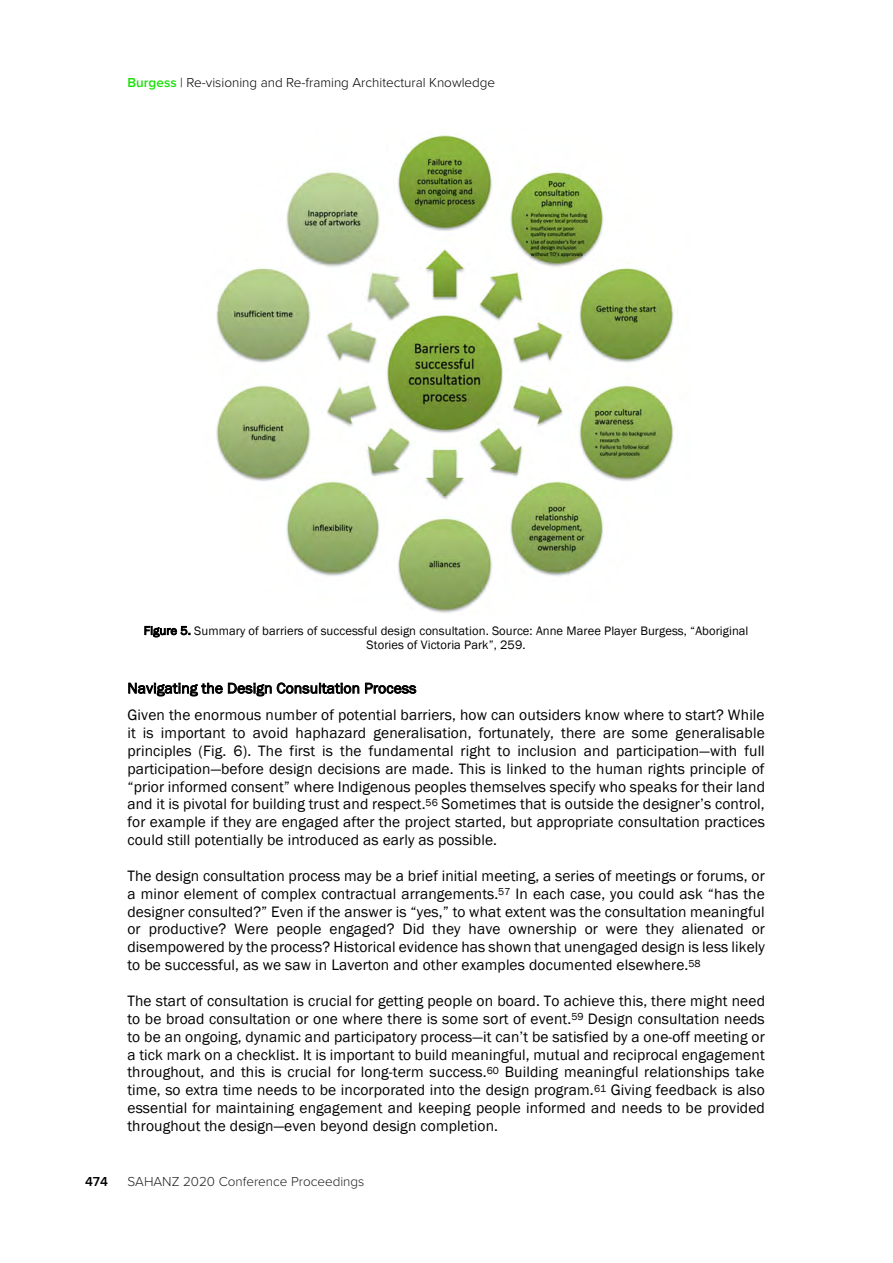
<style>
.page{position:relative;width:893px;height:1263px;background:#fff}
.page>*{position:absolute;margin:0;border:0;box-sizing:border-box;transform-origin:0 0}
.t1{font:15.45px/17.9px "Franklin Gothic";letter-spacing:.01em;color:#000;text-align:justify}
.t2{font:15px "Franklin Gothic";letter-spacing:.01em;color:#000}
.t3{font:300 13.5px "Proxima Nova";color:#000}
.t4{font:300 13.5px "Proxima Nova";color:#231f20}
.t5{font:600 13.5px "Proxima Nova";color:#000}
.t6{font:12.6px/14.4px "Franklin Gothic";letter-spacing:.005em;color:#000;text-align:center}
.s1{font-weight:600;color:#1be109}
.s2{font-size:12.3px}
</style>
<div class="page">
<img style="left:216px;top:135px;width:462px;height:478px">
<p class="t3" style="left:128px;top:73px;width:369px"><span class="s1">Burgess</span> | Re-visioning and Re-framing Architectural Knowledge</p>
<p class="t6" style="left:144px;top:624px;width:606px"><span class="s2">Figure 5.</span> Summary of barriers of successful design consultation. Source: Anne Maree Player Burgess, “Aboriginal<br>Stories of Victoria Park”, 259.</p>
<p class="t2" style="left:127px;top:679px;width:290px">Navigating the Design Consultation Process</p>
<p class="t1" style="left:127px;top:706px;width:639px">Given the enormous number of potential barriers, how can outsiders know where to start? While it is important to avoid haphazard generalisation, fortunately, there are some generalisable principles (Fig. 6). The first is the fundamental right to inclusion and participation—with full participation—before design decisions are made. This is linked to the human rights principle of “prior informed consent” where Indigenous peoples themselves specify who speaks for their land and it is pivotal for building trust and respect.<sup>56</sup> Sometimes that is outside the designer’s control, for example if they are engaged after the project started, but appropriate consultation practices could still potentially be introduced as early as possible.</p>
<p class="t1" style="left:127px;top:867px;width:639px">The design consultation process may be a brief initial meeting, a series of meetings or forums, or a minor element of complex contractual arrangements.<sup>57</sup> In each case, you could ask “has the designer consulted?” Even if the answer is “yes,” to what extent was the consultation meaningful or productive? Were people engaged? Did they have ownership or were they alienated or disempowered by the process? Historical evidence has shown that unengaged design is less likely to be successful, as we saw in Laverton and other examples documented elsewhere.<sup>58</sup></p>
<p class="t1" style="left:127px;top:992px;width:639px">The start of consultation is crucial for getting people on board. To achieve this, there might need to be broad consultation or one where there is some sort of event.<sup>59</sup> Design consultation needs to be an ongoing, dynamic and participatory process—it can’t be satisfied by a one-off meeting or a tick mark on a checklist. It is important to build meaningful, mutual and reciprocal engagement throughout, and this is crucial for long-term success.<sup>60</sup> Building meaningful relationships take time, so extra time needs to be incorporated into the design program.<sup>61</sup> Giving feedback is also essential for maintaining engagement and keeping people informed and needs to be provided throughout the design—even beyond design completion.</p>
<p class="t5" style="left:85px;top:1172px;width:24px">474</p>
<p class="t4" style="left:128px;top:1172px;width:238px">SAHANZ 2020 Conference Proceedings</p>
</div>
